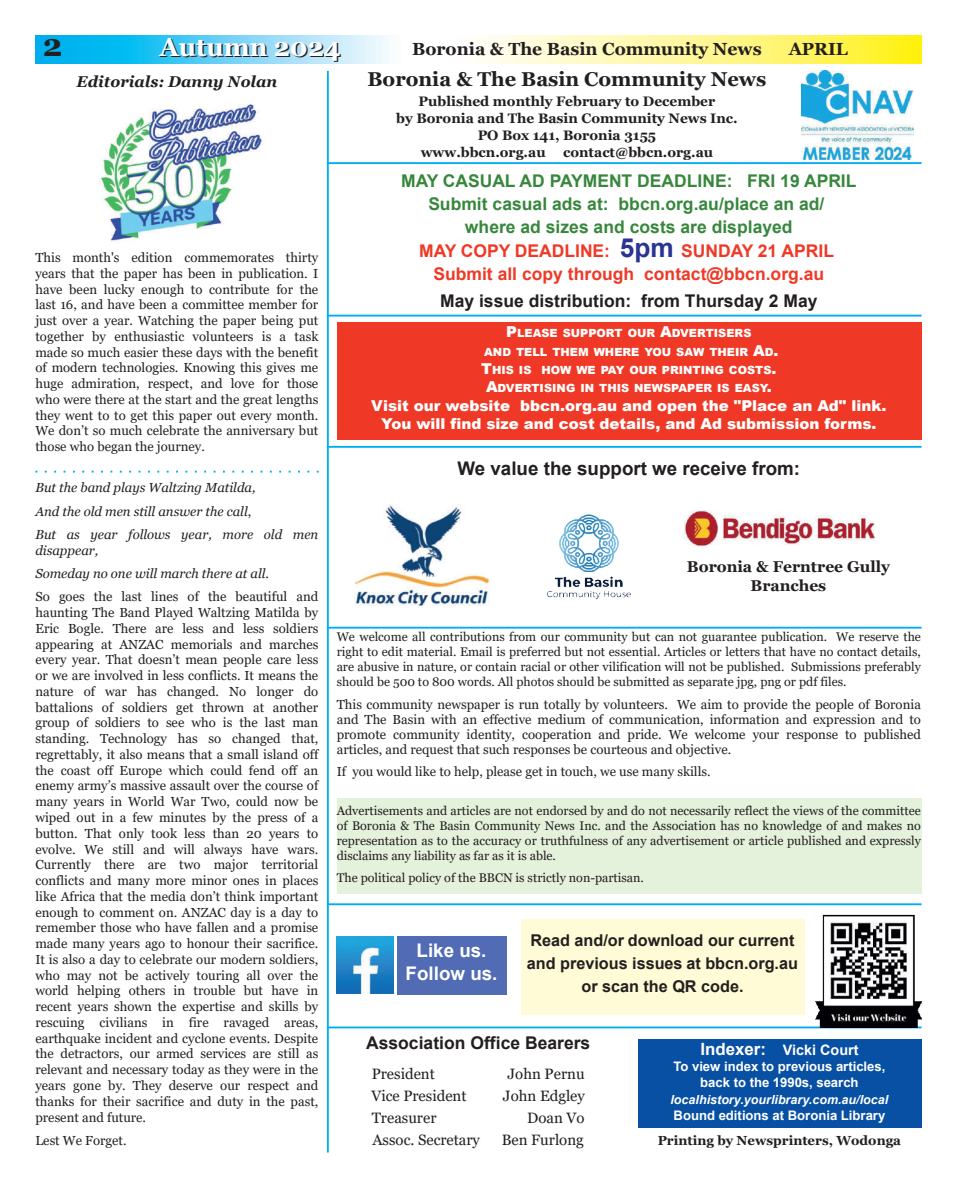
<style>
.page{position:relative;width:957px;height:1188px;background:#fff}
.page>*{position:absolute;margin:0;border:0;box-sizing:border-box;transform-origin:0 0}
.t1{font:700 31.25px "Georgia";color:#231f20}
.t2{font:700 25.62px "Georgia";color:#231f20}
.t3{font:700 20px "Georgia";color:#231f20}
.t4{font:700 18.75px "Arial";color:#231f20}
.t5{font:700 18.75px/23.2px "Arial";letter-spacing:.005em;color:#fff;text-align:center}
.t6{font:700 17.5px/23.2px "Arial";color:#37873c;text-align:center}
.t7{font:700 17.5px "Arial";color:#231f20}
.t8{font:700 17.5px "Georgia";color:#231f20}
.t9{font:700 16.25px/23.2px "Arial";color:#231f20;text-align:center}
.t10{font:700 15.62px/18.2px "Georgia";color:#231f20;text-align:center}
.t11{font:italic 700 15.62px "Georgia";color:#231f20}
.t12{font:900 15px/18.2px "Arial";color:#fff;text-align:center}
.t13{font:15px "Georgia";color:#231f20}
.t14{font:700 14.38px "Arial";color:#fff}
.t15{font:700 13.75px "Georgia";color:#231f20}
.t16{font:13.12px/15.8px "Georgia";color:#231f20;text-align:justify}
.t17{font:italic 13.12px/23.2px "Georgia";color:#231f20}
.t18{font:700 13.12px/16.2px "Arial";color:#fff;text-align:center}
.t19{font:700 13.12px "Georgia";color:#231f20}
.t20{font:12.5px/15px "Georgia";color:#231f20;text-align:justify}
.t21{font:italic 700 12.5px "Arial";letter-spacing:.005em;color:#fff}
.t22{font:900 11.25px/18.2px "Arial";color:#fff;text-align:center}
.s1{font-style:normal}
.s2{color:#ef3926}
.s3{font-size:26.25px;color:#2a3493}
.s4{font-size:15px}
.s5{font-size:16.88px}
</style>
<div class="page">
<svg style="left:35px;top:35px;width:886px;height:29px;background:#c0e7c3"></svg>
<img style="left:801px;top:71px;width:112px;height:88px">
<hr style="left:328px;top:1026px;width:593px;height:2px;background:#00aeef">
<img style="left:684px;top:510px;width:190px;height:36px">
<img style="left:354px;top:504px;width:136px;height:101px">
<hr style="left:328px;top:162px;width:593px;height:2px;background:#00aeef">
<hr style="left:328px;top:314px;width:593px;height:2px;background:#00aeef">
<div style="left:337px;top:322px;width:584px;height:117px;background:#ef3926"></div>
<hr style="left:328px;top:446px;width:593px;height:1px;background:#00aeef">
<hr style="left:327px;top:71px;width:2px;height:1081px;background:#00aeef">
<div style="left:337px;top:797px;width:584px;height:96px;background:#e4f1db"></div>
<hr style="left:328px;top:626px;width:593px;height:2px;background:#00aeef">
<img style="left:547px;top:514px;width:84px;height:85px">
<hr style="left:328px;top:903px;width:593px;height:1px;background:#00aeef">
<img style="left:337px;top:936px;width:57px;height:57px">
<div style="left:521px;top:918px;width:283px;height:95px;background:#fffbd6"></div>
<img style="left:815px;top:914px;width:106px;height:112px">
<div style="left:397px;top:935px;width:110px;height:59px;background:#516cb4"></div>
<div style="left:638px;top:1038px;width:283px;height:89px;background:#0750a3"></div>
<svg style="left:35px;top:470px;width:284px;height:2px"></svg>
<img style="left:100px;top:104px;width:165px;height:137px">
<h1 class="t1" style="left:43px;top:27px;width:21px">2</h1>
<h2 class="t2" style="left:161px;top:34px;width:183px">Autumn 2024</h2>
<h3 class="t8" style="left:412px;top:39px;width:351px">Boronia &amp; The Basin Community News</h3>
<h3 class="t8" style="left:788px;top:39px;width:61px">APRIL</h3>
<p class="t11" style="left:77px;top:72px;width:202px">Editorials: Danny Nolan</p>
<p class="t16" style="left:35px;top:249px;width:284px">This month's edition commemorates thirty years that the paper has been in publication. I have been lucky enough to contribute for the last 16, and have been a committee member for just over a year. Watching the paper being put together by enthusiastic volunteers is a task made so much easier these days with the benefit of modern technologies. Knowing this gives me huge admiration, respect, and love for those who were there at the start and the great lengths they went to to get this paper out every month.<br>We don’t so much celebrate the anniversary but those who began the journey.</p>
<p class="t17" style="left:35px;top:476px;width:284px">But the band plays Waltzing Matilda,<br>And the old men still answer the call<span class="s1">,<br></span>But as year follows year, more old men</p>
<p class="t17" style="left:35px;top:538px;width:284px">disappear,<br>Someday no one will march there at all<span class="s1">.<br>So goes the last lines of the beautiful and</span></p>
<p class="t16" style="left:35px;top:604px;width:284px">haunting The Band Played Waltzing Matilda by Eric Bogle. There are less and less soldiers appearing at ANZAC memorials and marches every year. That doesn’t mean people care less or we are involved in less conflicts. It means the nature of war has changed. No longer do battalions of soldiers get thrown at another group of soldiers to see who is the last man standing. Technology has so changed that, regrettably, it also means that a small island off the coast off Europe which could fend off an enemy army’s massive assault over the course of many years in World War Two, could now be wiped out in a few minutes by the press of a button. That only took less than 20 years to evolve. We still and will always have wars.<br>Currently there are two major territorial conflicts and many more minor ones in places like Africa that the media don’t think important enough to comment on. ANZAC day is a day to remember those who have fallen and a promise made many years ago to honour their sacrifice.<br>It is also a day to celebrate our modern soldiers, who may not be actively touring all over the world helping others in trouble but have in recent years shown the expertise and skills by rescuing civilians in fire ravaged areas, earthquake incident and cyclone events. Despite the detractors, our armed services are still as relevant and necessary today as they were in the years gone by. They deserve our respect and thanks for their sacrifice and duty in the past, present and future.</p>
<p class="t16" style="left:35px;top:1131px;width:93px">Lest We Forget.</p>
<h3 class="t3" style="left:367px;top:68px;width:400px">Boronia &amp; The Basin Community News</h3>
<p class="t15" style="left:419px;top:94px;width:298px">Published monthly February to December</p>
<p class="t15" style="left:396px;top:111px;width:343px">by Boronia and The Basin Community News Inc.</p>
<p class="t15" style="left:478px;top:128px;width:180px">PO Box 141, Boronia 3155</p>
<p class="t15" style="left:421px;top:145px;width:126px">www.bbcn.org.au</p>
<p class="t15" style="left:563px;top:145px;width:152px">contact@bbcn.org.au</p>
<h3 class="t6" style="left:401px;top:169px;width:457px">MAY CASUAL AD PAYMENT DEADLINE: FRI 19 APRIL Submit casual ads at: bbcn.org.au/place an ad/<br>where ad sizes and costs are displayed<br><span class="s2">MAY COPY DEADLINE:</span> <span class="s3">5pm</span> <span class="s2">SUNDAY 21 APRIL Submit all copy through contact@bbcn.org.au</span></h3>
<h3 class="t7" style="left:440px;top:291px;width:379px">May issue distribution: from Thursday 2 May</h3>
<p class="t22" style="left:481px;top:324px;width:299px"><span class="s4">P</span>LEASE SUPPORT OUR <span class="s4">A</span>DVERTISERS<br>AND TELL THEM WHERE YOU SAW THEIR <span class="s4">A</span>D<span class="s4">.<br>T</span>HIS IS HOW WE PAY OUR PRINTING COSTS<span class="s4">.<br>A</span>DVERTISING IN THIS NEWSPAPER IS EASY<span class="s4">.</span></p>
<p class="t12" style="left:371px;top:395px;width:517px">Visit our website bbcn.org.au and open the "Place an Ad" link.<br>You will find size and cost details, and Ad submission forms.</p>
<h3 class="t4" style="left:457px;top:458px;width:344px">We value the support we receive from:</h3>
<p class="t10" style="left:687px;top:557px;width:204px">Boronia &amp; Ferntree Gully<br>Branches</p>
<p class="t20" style="left:337px;top:629px;width:586px">We welcome all contributions from our community but can not guarantee publication. We reserve the right to edit material. Email is preferred but not essential. Articles or letters that have no contact details, are abusive in nature, or contain racial or other vilification will not be published. Submissions preferably should be 500 to 800 words. All photos should be submitted as separate jpg, png or pdf files.</p>
<p class="t16" style="left:337px;top:696px;width:586px;line-height:15px">This community newspaper is run totally by volunteers. We aim to provide the people of Boronia and The Basin with an effective medium of communication, information and expression and to promote community identity, cooperation and pride. We welcome your response to published articles, and request that such responses be courteous and objective.</p>
<p class="t16" style="left:337px;top:763px;width:375px">If you would like to help, please get in touch, we use many skills.</p>
<p class="t20" style="left:337px;top:802px;width:586px">Advertisements and articles are not endorsed by and do not necessarily reflect the views of the committee of Boronia &amp; The Basin Community News Inc. and the Association has no knowledge of and makes no representation as to the accuracy or truthfulness of any advertisement or article published and expressly disclaims any liability as far as it is able.</p>
<p class="t20" style="left:337px;top:870px;width:309px">The political policy of the BBCN is strictly non-partisan.</p>
<h3 class="t5" style="left:405px;top:938px;width:93px">Like us.<br>Follow us.</h3>
<p class="t9" style="left:527px;top:927px;width:273px">Read and/or download our current and previous issues at bbcn.org.au or scan the QR code.</p>
<h3 class="t7" style="left:366px;top:1032px;width:226px">Association Office Bearers</h3>
<p class="t13" style="left:372px;top:1064px;width:65px">President</p>
<p class="t13" style="left:507px;top:1064px;width:79px">John Pernu</p>
<p class="t13" style="left:371px;top:1087px;width:97px">Vice President</p>
<p class="t13" style="left:503px;top:1087px;width:84px">John Edgley</p>
<p class="t13" style="left:372px;top:1109px;width:66px">Treasurer</p>
<p class="t13" style="left:527px;top:1109px;width:59px">Doan Vo</p>
<p class="t13" style="left:372px;top:1131px;width:109px">Assoc. Secretary</p>
<p class="t13" style="left:502px;top:1131px;width:84px">Ben Furlong</p>
<p class="t14" style="left:700px;top:1041px;width:160px"><span class="s5">Indexer:</span> Vicki Court</p>
<p class="t18" style="left:673px;top:1058px;width:213px">To view index to previous articles, back to the 1990s, search</p>
<p class="t21" style="left:670px;top:1091px;width:219px">localhistory.yourlibrary.com.au/local</p>
<p class="t18" style="left:673px;top:1106px;width:213px">Bound editions at Boronia Library</p>
<p class="t19" style="left:658px;top:1132px;width:245px">Printing by Newsprinters, Wodonga</p>
</div>
